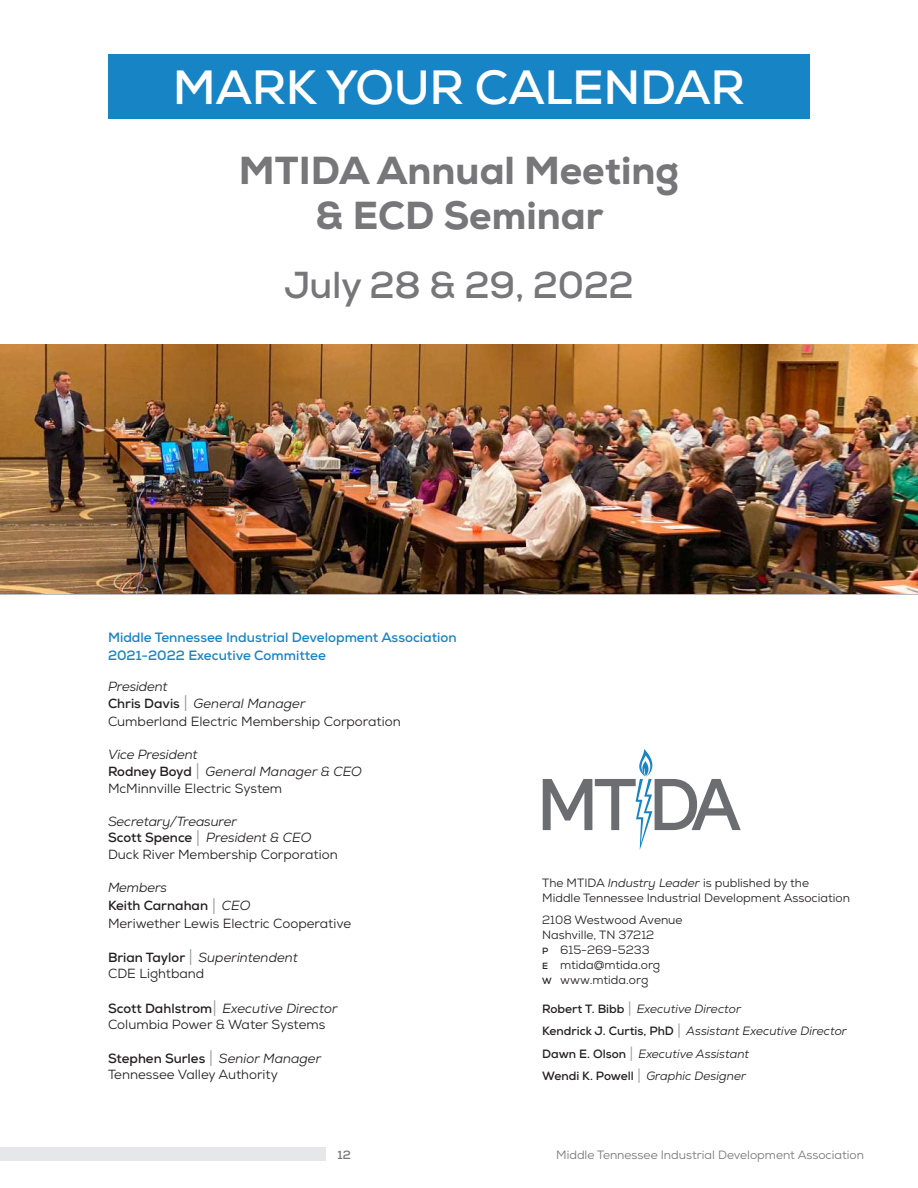
<style>
.page{position:relative;width:918px;height:1188px;background:#fff}
.page>*{position:absolute;margin:0;border:0;box-sizing:border-box;transform-origin:0 0}
.t1{font:700 48px "Nexa";letter-spacing:-.01em;color:#fff}
.t2{font:800 39px/45px "Nexa";color:#77777a;text-align:center}
.t3{font:700 37.5px "Nexa";letter-spacing:-.01em;color:#77777a}
.t4{font:700 13.5px/18px "Nexa";color:#1784c5}
.t5{font:italic 13.2px/16.5px "Nexa";letter-spacing:-.01em;color:#231f20}
.t6{font:13.2px/18.3px "Nexa";color:#231f20}
.t7{font:12px/15px "Nexa";color:#231f20}
.t8{font:italic 12px/22.5px "Nexa";color:#231f20}
.t9{font:12px "Nexa";color:#77777a}
.t10{font:700 12px "Nexa";color:#77777a}
.s1{font-weight:700;font-style:normal}
.s2{font-family:"Rutan";font-weight:300;font-style:normal;font-size:19.8px;color:#939598}
.s3{font-style:normal}
.s4{font-style:italic}
.s5{font-weight:700}
.s6{font-family:"Rutan";font-weight:300;font-size:19.8px;color:#939598}
.s7{font-weight:700;font-size:9px}
.s8{font-family:"Rutan";font-weight:300;font-style:normal;font-size:17.85px;color:#939598}
</style>
<div class="page">
<div style="left:0;top:1148px;width:325px;height:13px;background:#e6e7e9"></div>
<hr style="left:0;top:594px;width:918px;height:1px;background:#77777a">
<svg style="left:543px;top:749px;width:198px;height:101px"></svg>
<div style="left:108px;top:54px;width:702px;height:65px;background:#1784c5"></div>
<img style="left:0;top:345px;width:918px;height:249px">
<h1 class="t1" style="left:173px;top:57px;width:574px">MARK YOUR CALENDAR</h1>
<h2 class="t2" style="left:239px;top:148px;width:442px">MTIDA Annual Meeting &amp; ECD Seminar</h2>
<h3 class="t3" style="left:284px;top:261px;width:351px">July 28 &amp; 29, 2022</h3>
<p class="t4" style="left:108px;top:628px;width:350px">Middle Tennessee Industrial Development Association<br>2021-2022 Executive Committee</p>
<p class="t5" style="left:108px;top:679px;width:199px">President<br><span class="s1">Chris Davis</span> <span class="s2">|</span> General Manager</p>
<p class="t6" style="left:108px;top:713px;width:294px">Cumberland Electric Membership Corporation</p>
<p class="t5" style="left:108px;top:747px;width:256px">Vice President<br><span class="s1">Rodney Boyd</span> <span class="s2">|</span> General Manager &amp; CEO<br><span class="s3">McMinnville Electric System</span></p>
<p class="t5" style="left:108px;top:813px;width:231px">Secretary/Treasurer<br><span class="s1">Scott Spence</span> <span class="s2">|</span> President &amp; CEO<br><span class="s3">Duck River Membership Corporation</span></p>
<p class="t6" style="left:108px;top:878px;width:245px"><span class="s4">Members<br></span><span class="s5">Keith Carnahan</span> <span class="s6">|</span> <span class="s4">CEO<br></span>Meriwether Lewis Electric Cooperative</p>
<p class="t5" style="left:108px;top:949px;width:191px"><span class="s1">Brian Taylor</span> <span class="s2">|</span> Superintendent<br><span class="s3">CDE Lightband</span></p>
<p class="t6" style="left:108px;top:1000px;width:231px;line-height:16.5px"><span class="s5">Scott Dahlstrom</span><span class="s6">|</span> <span class="s4">Executive Director<br></span>Columbia Power &amp; Water Systems</p>
<p class="t6" style="left:108px;top:1050px;width:215px;line-height:16.5px"><span class="s5">Stephen Surles</span> <span class="s6">|</span> <span class="s4">Senior Manager<br></span>Tennessee Valley Authority</p>
<p class="t7" style="left:542px;top:875px;width:309px">The MTIDA <span class="s4">Industry Leader</span> is published by the<br>Middle Tennessee Industrial Development Association</p>
<p class="t7" style="left:542px;top:912px;width:142px">2108 Westwood Avenue<br>Nashville, TN 37212<br><span class="s7">P</span> 615-269-5233<br><span class="s7">E</span> mtida@mtida.org<br><span class="s7">W</span> www.mtida.org</p>
<p class="t8" style="left:542px;top:997px;width:306px"><span class="s1">Robert T. Bibb</span> <span class="s8">|</span> Executive Director<br><span class="s1">Kendrick J. Curtis, PhD</span> <span class="s8">|</span> Assistant Executive Director <span class="s1">Dawn E. Olson</span> <span class="s8">|</span> Executive Assistant<br><span class="s1">Wendi K. Powell</span> <span class="s8">|</span> Graphic Designer</p>
<p class="t10" style="left:338px;top:1147px;width:15px">12</p>
<p class="t9" style="left:556px;top:1147px;width:309px">Middle Tennessee Industrial Development Association</p>
</div>
